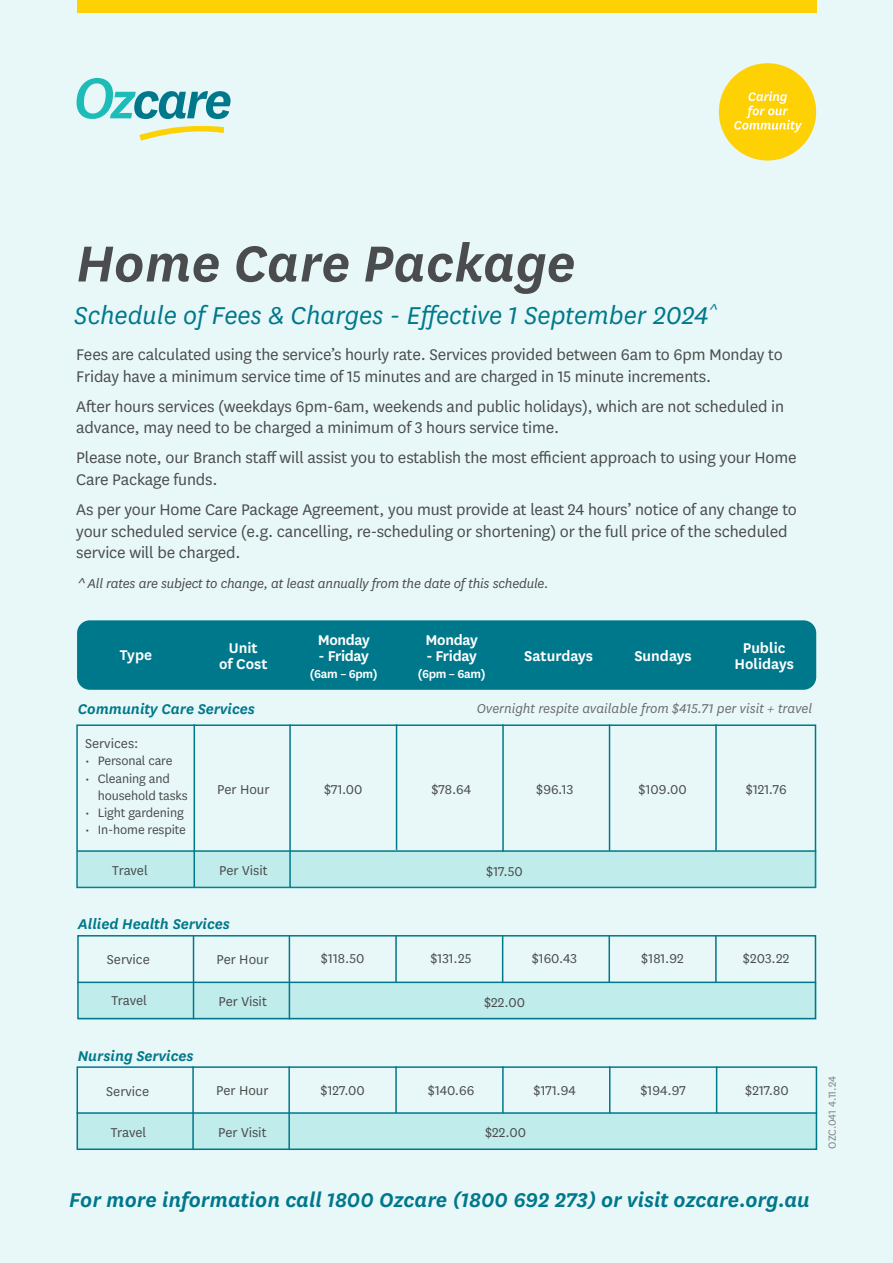
<style>
.page{position:relative;width:893px;height:1263px;background:#e8f8f8}
.page>*{position:absolute;margin:0;border:0;box-sizing:border-box;transform-origin:0 0}
.t1{font:italic 600 59.1px "National";color:#4b4c4d}
.t2{font:italic 28.5px "National";color:#00788b}
.t3{font:italic 600 23.25px "National";color:#00788b}
.t4{font:18px/21.6px "National";letter-spacing:-.01em;color:#4b4c4d}
.t5{font:600 16.5px/16.5px "National";letter-spacing:-.005em;color:#fff;text-align:center}
.t6{font:italic 600 16.5px "National";color:#00788b}
.t7{font:15px "National";color:#4b4c4d}
.t8{font:italic 15px "National";letter-spacing:-.01em;color:#4b4c4d}
.t9{font:italic 15px "National";color:#6c6d70}
.t10{font:14.25px/17.1px "National";letter-spacing:-.01em;color:#4b4c4d}
.t11{font:600 13.5px "National";letter-spacing:-.03em;color:#fff}
.t12{font:12px "National";letter-spacing:-.005em;color:#808285}
</style>
<div class="page">
<div style="left:77px;top:620px;width:739px;height:70px;background:#00788b;border-radius:13px"></div>
<div style="left:76px;top:724px;width:740px;height:164px;border:2px solid #00788b"></div>
<div style="left:77px;top:852px;width:739px;height:36px;background:#c0eceb"></div>
<hr style="left:77px;top:850px;width:739px;height:2px;background:#00788b">
<hr style="left:194px;top:724px;width:1px;height:163px;background:#00788b">
<hr style="left:289px;top:724px;width:2px;height:163px;background:#00788b">
<hr style="left:396px;top:724px;width:1px;height:126px;background:#00788b">
<hr style="left:502px;top:724px;width:2px;height:128px;background:#00788b">
<hr style="left:609px;top:724px;width:1px;height:127px;background:#00788b">
<hr style="left:715px;top:724px;width:2px;height:127px;background:#00788b">
<div style="left:79px;top:983px;width:737px;height:36px;background:#c0eceb"></div>
<div style="left:77px;top:935px;width:739px;height:84px;border:2px solid #00788b"></div>
<hr style="left:77px;top:981px;width:739px;height:2px;background:#00788b">
<hr style="left:193px;top:936px;width:1px;height:83px;background:#00788b">
<hr style="left:289px;top:936px;width:1px;height:83px;background:#00788b">
<hr style="left:395px;top:936px;width:2px;height:46px;background:#00788b">
<hr style="left:502px;top:936px;width:1px;height:47px;background:#00788b">
<hr style="left:608px;top:936px;width:2px;height:47px;background:#00788b">
<hr style="left:715px;top:936px;width:2px;height:47px;background:#00788b">
<svg style="left:139px;top:126px;width:85px;height:15px"></svg>
<svg style="left:77px;top:78px;width:154px;height:41px"></svg>
<div style="left:719px;top:63px;width:97px;height:98px;background:#fed105;border-radius:50%"></div>
<svg style="left:734px;top:91px;width:68px;height:41px"></svg>
<div style="left:77px;top:0;width:739px;height:12px;background:#fed105"></div>
<div style="left:78px;top:1113px;width:739px;height:37px;background:#c0eceb"></div>
<div style="left:77px;top:1066px;width:740px;height:84px;border:2px solid #00788b"></div>
<hr style="left:77px;top:1112px;width:740px;height:2px;background:#00788b">
<hr style="left:192px;top:1066px;width:2px;height:84px;background:#00788b">
<hr style="left:288px;top:1066px;width:2px;height:84px;background:#00788b">
<hr style="left:395px;top:1066px;width:2px;height:47px;background:#00788b">
<hr style="left:502px;top:1066px;width:2px;height:47px;background:#00788b">
<hr style="left:609px;top:1066px;width:1px;height:47px;background:#00788b">
<hr style="left:716px;top:1066px;width:1px;height:47px;background:#00788b">
<h1 class="t1" style="left:76px;top:224px;width:500px">Home Care Package</h1>
<h2 class="t2" style="left:74px;top:298px;width:644px">Schedule of Fees &amp; Charges - Effective 1 September 2024<sup>^</sup></h2>
<p class="t4" style="left:76px;top:343px;width:708px">Fees are calculated using the service’s hourly rate. Services provided between 6am to 6pm Monday to<br>Friday have a minimum service time of 15 minutes and are charged in 15 minute increments.</p>
<p class="t4" style="left:76px;top:395px;width:709px">After hours services (weekdays 6pm-6am, weekends and public holidays), which are not scheduled in advance, may need to be charged a minimum of 3 hours service time.</p>
<p class="t4" style="left:76px;top:446px;width:722px">Please note, our Branch staff will assist you to establish the most efficient approach to using your Home<br>Care Package funds.</p>
<p class="t4" style="left:76px;top:498px;width:722px">As per your Home Care Package Agreement, you must provide at least 24 hours’ notice of any change to your scheduled service (e.g. cancelling, re-scheduling or shortening) or the full price of the scheduled service will be charged.</p>
<p class="t8" style="left:77px;top:574px;width:473px">^ All rates are subject to change, at least annually from the date of this schedule.</p>
<p class="t5" style="left:120px;top:646px;width:34px">Type</p>
<p class="t5" style="left:219px;top:638px;width:50px">Unit<br>of Cost</p>
<p class="t6" style="left:78px;top:698px;width:179px">Community Care Services</p>
<p class="t5" style="left:318px;top:630px;width:54px">Monday</p>
<p class="t5" style="left:319px;top:647px;width:52px">- Friday</p>
<p class="t11" style="left:310px;top:664px;width:69px">(6am – 6pm)</p>
<p class="t5" style="left:426px;top:630px;width:54px">Monday</p>
<p class="t5" style="left:426px;top:647px;width:52px">- Friday</p>
<p class="t11" style="left:418px;top:664px;width:69px">(6pm – 6am)</p>
<p class="t5" style="left:524px;top:647px;width:70px">Saturdays</p>
<p class="t5" style="left:634px;top:647px;width:59px">Sundays</p>
<p class="t5" style="left:734px;top:638px;width:61px">Public<br>Holidays</p>
<p class="t9" style="left:477px;top:699px;width:337px">Overnight respite available from $415.71 per visit + travel</p>
<p class="t7" style="left:85px;top:734px;width:55px">Services:</p>
<p class="t10" style="left:85px;top:752px;width:89px">• Personal care</p>
<p class="t10" style="left:98px;top:769px;width:91px;text-indent:-13px">• Cleaning and household tasks</p>
<p class="t10" style="left:85px;top:803px;width:100px">• Light gardening</p>
<p class="t10" style="left:85px;top:820px;width:102px">• In-home respite</p>
<p class="t7" style="left:217px;top:780px;width:54px">Per Hour</p>
<p class="t7" style="left:324px;top:779px;width:40px">$71.00</p>
<p class="t7" style="left:431px;top:779px;width:41px">$78.64</p>
<p class="t7" style="left:536px;top:779px;width:38px">$96.13</p>
<p class="t7" style="left:638px;top:779px;width:50px">$109.00</p>
<p class="t7" style="left:746px;top:779px;width:42px">$121.76</p>
<p class="t7" style="left:112px;top:860px;width:37px">Travel</p>
<p class="t7" style="left:219px;top:861px;width:50px">Per Visit</p>
<p class="t7" style="left:486px;top:861px;width:38px">$17.50</p>
<p class="t6" style="left:78px;top:913px;width:154px">Allied Health Services</p>
<p class="t7" style="left:107px;top:950px;width:44px">Service</p>
<p class="t7" style="left:217px;top:950px;width:54px">Per Hour</p>
<p class="t7" style="left:321px;top:949px;width:45px">$118.50</p>
<p class="t7" style="left:430px;top:949px;width:43px">$131.25</p>
<p class="t7" style="left:532px;top:949px;width:47px">$160.43</p>
<p class="t7" style="left:641px;top:949px;width:44px">$181.92</p>
<p class="t7" style="left:743px;top:949px;width:48px">$203.22</p>
<p class="t7" style="left:111px;top:991px;width:37px">Travel</p>
<p class="t7" style="left:219px;top:992px;width:50px">Per Visit</p>
<p class="t7" style="left:484px;top:992px;width:42px">$22.00</p>
<p class="t6" style="left:78px;top:1044px;width:117px">Nursing Services</p>
<p class="t7" style="left:106px;top:1081px;width:44px">Service</p>
<p class="t7" style="left:216px;top:1080px;width:54px">Per Hour</p>
<p class="t7" style="left:321px;top:1080px;width:46px">$127.00</p>
<p class="t7" style="left:428px;top:1080px;width:48px">$140.66</p>
<p class="t7" style="left:534px;top:1080px;width:44px">$171.94</p>
<p class="t7" style="left:640px;top:1080px;width:47px">$194.97</p>
<p class="t7" style="left:745px;top:1080px;width:45px">$217.80</p>
<p class="t7" style="left:111px;top:1122px;width:37px">Travel</p>
<p class="t7" style="left:218px;top:1122px;width:50px">Per Visit</p>
<p class="t7" style="left:485px;top:1122px;width:42px">$22.00</p>
<p class="t12" style="left:824px;top:1148px;width:74px;rotate:-90deg">OZC.041 4.11.24</p>
<p class="t3" style="left:69px;top:1184px;width:742px">For more information call 1800 Ozcare (1800 692 273) or visit ozcare.org.au</p>
</div>
